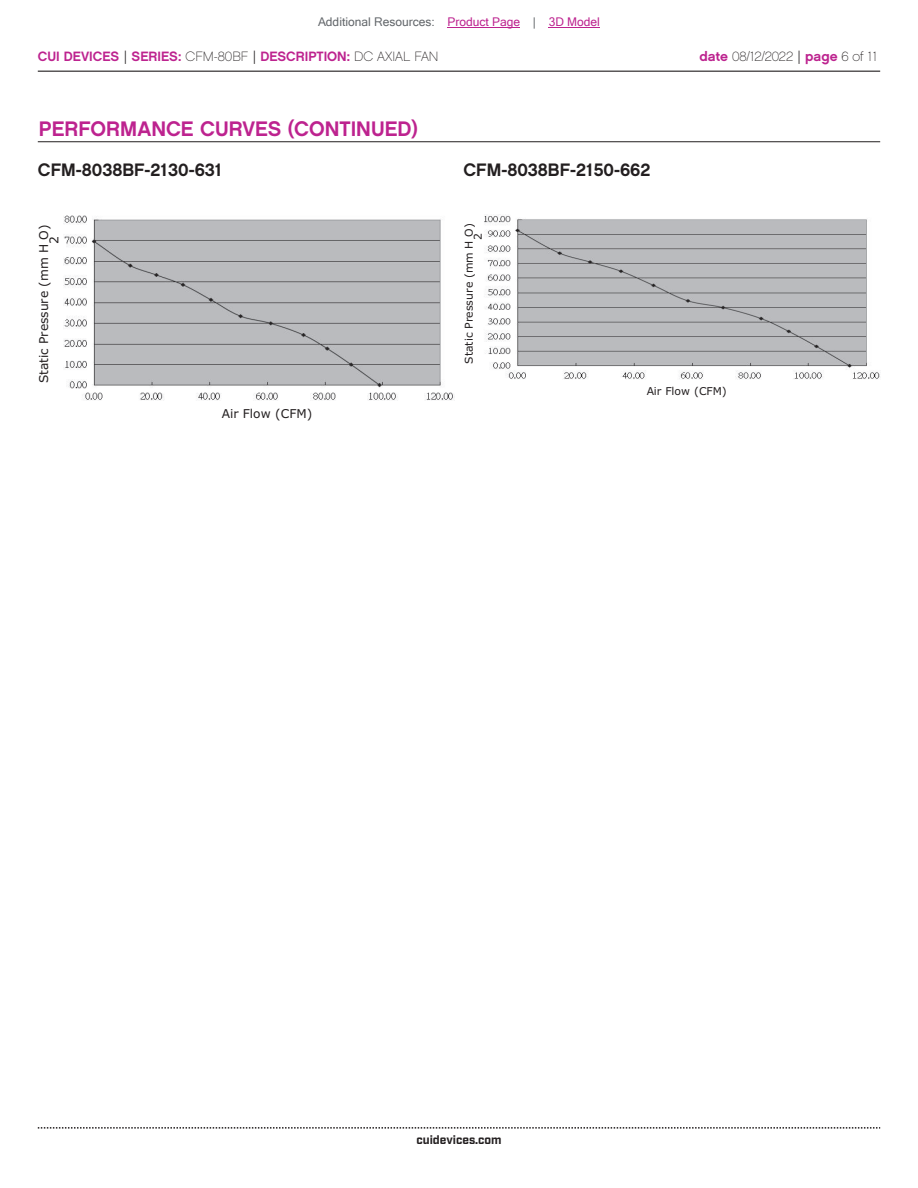
<style>
.page{position:relative;width:918px;height:1188px;background:#fff}
.page>*{position:absolute;margin:0;border:0;box-sizing:border-box;transform-origin:0 0}
.t1{font:21px "Chalet New York Nineteen Sixty";color:#bd238f}
.t2{font:18px "Chalet New York Nineteen Sixty";color:#231f20}
.t3{font:13.5px "Chalet New York Nineteen Sixty";color:#bd238f}
.t4{font:13.5px "Chalet Paris Nineteen Sixty";color:#231f20}
.t5{font:12.15px/10.1px "Verdana";color:#231f20}
.t6{font:12px "Microsoft Sans Serif";color:#63676b}
.t7{font:700 12px "Industry";color:#231f20}
.t8{font:10.8px/8.9px "Verdana";color:#231f20}
.s1{color:#bd238f}
.s2{font-family:"Industry";color:#231f20}
.s3{font-family:"Chalet Paris Nineteen Sixty";color:#231f20}
.s4{font-family:"Chalet New York Nineteen Sixty";color:#bd238f}
.s5{font-family:"Industry"}
</style>
<div class="page">
<hr style="left:38px;top:71px;width:842px;height:1px;background:#231f20">
<svg style="left:38px;top:1127px;width:842px;height:2px"></svg>
<hr style="left:38px;top:141px;width:842px;height:1px;background:#231f20">
<img style="left:484px;top:215px;width:396px;height:164px">
<img style="left:64px;top:215px;width:389px;height:185px">
<hr style="left:448px;top:27px;width:72px;height:1px;background:#bd238f">
<hr style="left:549px;top:27px;width:51px;height:1px;background:#bd238f">
<p class="t6" style="left:318px;top:15px;width:283px">Additional Resources: <span class="s1">Product Page</span> | <span class="s1">3D Model</span></p>
<p class="t3" style="left:38px;top:47px;width:402px">CUI DEVICES <span class="s2">|</span> SERIES: <span class="s3">CFM-80BF</span> <span class="s2">|</span> DESCRIPTION: <span class="s3">DC AXIAL FAN</span></p>
<p class="t4" style="left:700px;top:48px;width:179px"><span class="s4">date</span> 08/12/2022 <span class="s5">|</span> <span class="s4">page</span> 6 of 11</p>
<h1 class="t1" style="left:39px;top:115px;width:380px">PERFORMANCE CURVES (CONTINUED)</h1>
<h2 class="t2" style="left:38px;top:158px;width:186px">CFM-8038BF-2130-631</h2>
<p class="t5" style="left:39px;top:244px;width:21px;text-indent:-139px;rotate:-90deg">Static Pressure (mm H O)<br>2</p>
<p class="t5" style="left:222px;top:409px;width:92px">Air Flow (CFM)</p>
<h2 class="t2" style="left:464px;top:158px;width:189px">CFM-8038BF-2150-662</h2>
<p class="t8" style="left:464px;top:240px;width:19px;text-indent:-124px;rotate:-90deg">Static Pressure (mm H O)<br>2</p>
<p class="t8" style="left:647px;top:386px;width:81px">Air Flow (CFM)</p>
<p class="t7" style="left:416px;top:1132px;width:87px">cuidevices.com</p>
</div>
